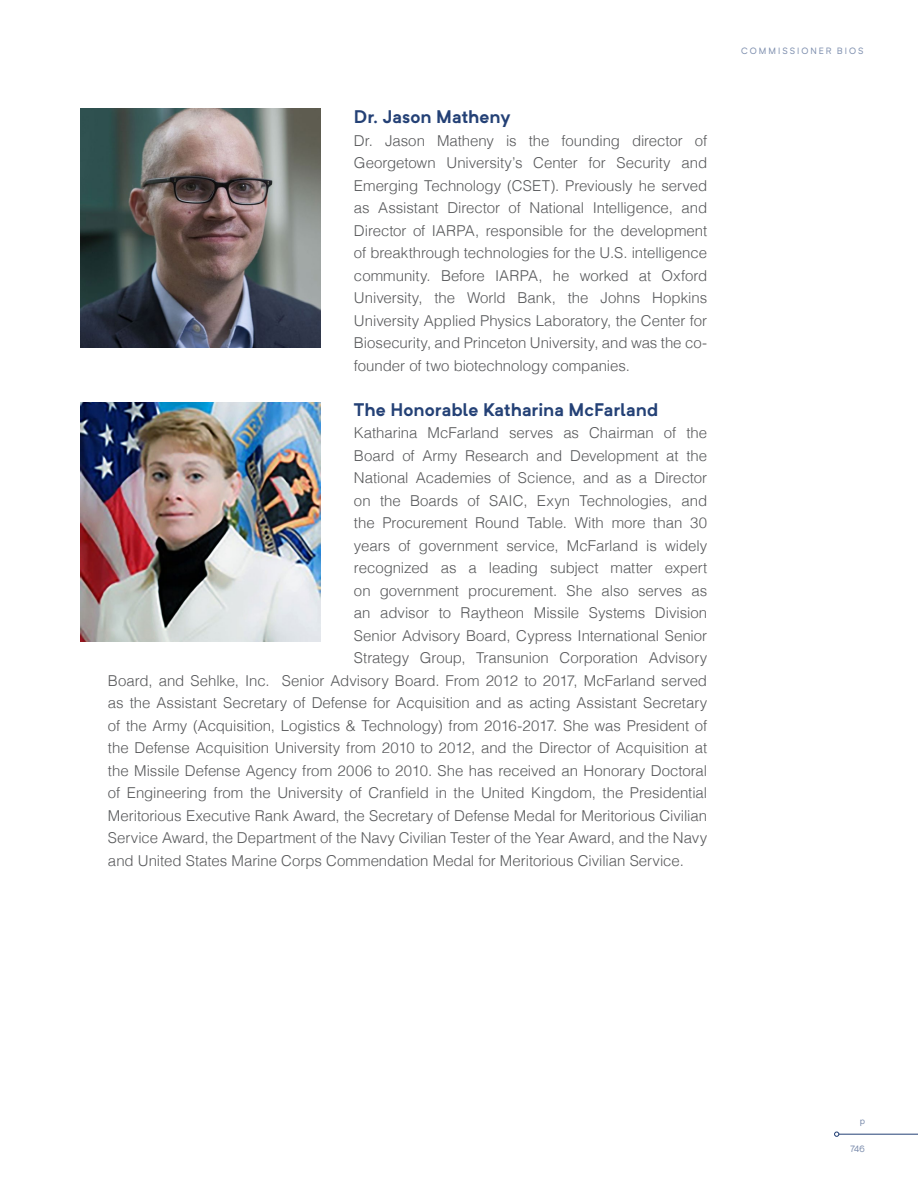
<style>
.page{position:relative;width:918px;height:1188px;background:#fff}
.page>*{position:absolute;margin:0;border:0;box-sizing:border-box;transform-origin:0 0}
.t1{font:700 18px "Neutrif Pro";color:#244176}
.t2{font:300 15px/22.5px "Helvetica";letter-spacing:-.005em;color:#58595b;text-align:justify}
.t3{font:9px "Neutrif Pro";letter-spacing:.225em;color:#7c8dad}
</style>
<div class="page">
<svg style="left:834px;top:1132px;width:5px;height:5px"></svg>
<hr style="left:839px;top:1134px;width:79px;height:1px;background:#244176">
<img style="left:80px;top:108px;width:240px;height:240px">
<img style="left:80px;top:402px;width:240px;height:240px">
<p class="t1" style="left:354px;top:105px;width:158px">Dr. Jason Matheny</p>
<p class="t2" style="left:354px;top:128px;width:355px">Dr. Jason Matheny is the founding director of Georgetown University’s Center for Security and Emerging Technology (CSET). Previously he served as Assistant Director of National Intelligence, and Director of IARPA, responsible for the development of breakthrough technologies for the U.S. intelligence community. Before IARPA, he worked at Oxford University, the World Bank, the Johns Hopkins University Applied Physics Laboratory, the Center for Biosecurity, and Princeton University, and was the co&shy;founder of two biotechnology companies.</p>
<p class="t1" style="left:354px;top:397px;width:306px">The Honorable Katharina McFarland</p>
<p class="t2" style="left:354px;top:421px;width:355px">Katharina McFarland serves as Chairman of the</p>
<p class="t2" style="left:354px;top:443px;width:355px">Board of Army Research and Development at the</p>
<p class="t2" style="left:354px;top:466px;width:355px">National Academies of Science, and as a Director</p>
<p class="t2" style="left:354px;top:488px;width:355px">on the Boards of SAIC, Exyn Technologies, and</p>
<p class="t2" style="left:354px;top:511px;width:355px">the Procurement Round Table. With more than 30</p>
<p class="t2" style="left:354px;top:533px;width:355px">years of government service, McFarland is widely</p>
<p class="t2" style="left:354px;top:556px;width:355px">recognized as a leading subject matter expert</p>
<p class="t2" style="left:354px;top:578px;width:355px">on government procurement. She also serves as</p>
<p class="t2" style="left:354px;top:601px;width:355px">an advisor to Raytheon Missile Systems Division</p>
<p class="t2" style="left:354px;top:623px;width:355px">Senior Advisory Board, Cypress International Senior</p>
<p class="t2" style="left:354px;top:646px;width:355px">Strategy Group, Transunion Corporation Advisory</p>
<p class="t2" style="left:108px;top:668px;width:601px">Board, and Sehlke, Inc. Senior Advisory Board. From 2012 to 2017, McFarland served</p>
<p class="t2" style="left:108px;top:691px;width:601px">as the Assistant Secretary of Defense for Acquisition and as acting Assistant Secretary</p>
<p class="t2" style="left:108px;top:713px;width:601px">of the Army (Acquisition, Logistics &amp; Technology) from 2016-2017. She was President of</p>
<p class="t2" style="left:108px;top:736px;width:601px">the Defense Acquisition University from 2010 to 2012, and the Director of Acquisition at</p>
<p class="t2" style="left:108px;top:758px;width:601px">the Missile Defense Agency from 2006 to 2010. She has received an Honorary Doctoral</p>
<p class="t2" style="left:108px;top:781px;width:601px">of Engineering from the University of Cranfield in the United Kingdom, the Presidential</p>
<p class="t2" style="left:108px;top:803px;width:601px">Meritorious Executive Rank Award, the Secretary of Defense Medal for Meritorious Civilian</p>
<p class="t2" style="left:108px;top:826px;width:601px">Service Award, the Department of the Navy Civilian Tester of the Year Award, and the Navy</p>
<p class="t2" style="left:108px;top:848px;width:577px">and United States Marine Corps Commendation Medal for Meritorious Civilian Service.</p>
<p class="t3" style="left:741px;top:45px;width:124px">COMMISSIONER BIOS</p>
<p class="t3" style="left:860px;top:1115px;width:7px">p</p>
<p class="t3" style="left:851px;top:1143px;width:16px">746</p>
</div>
